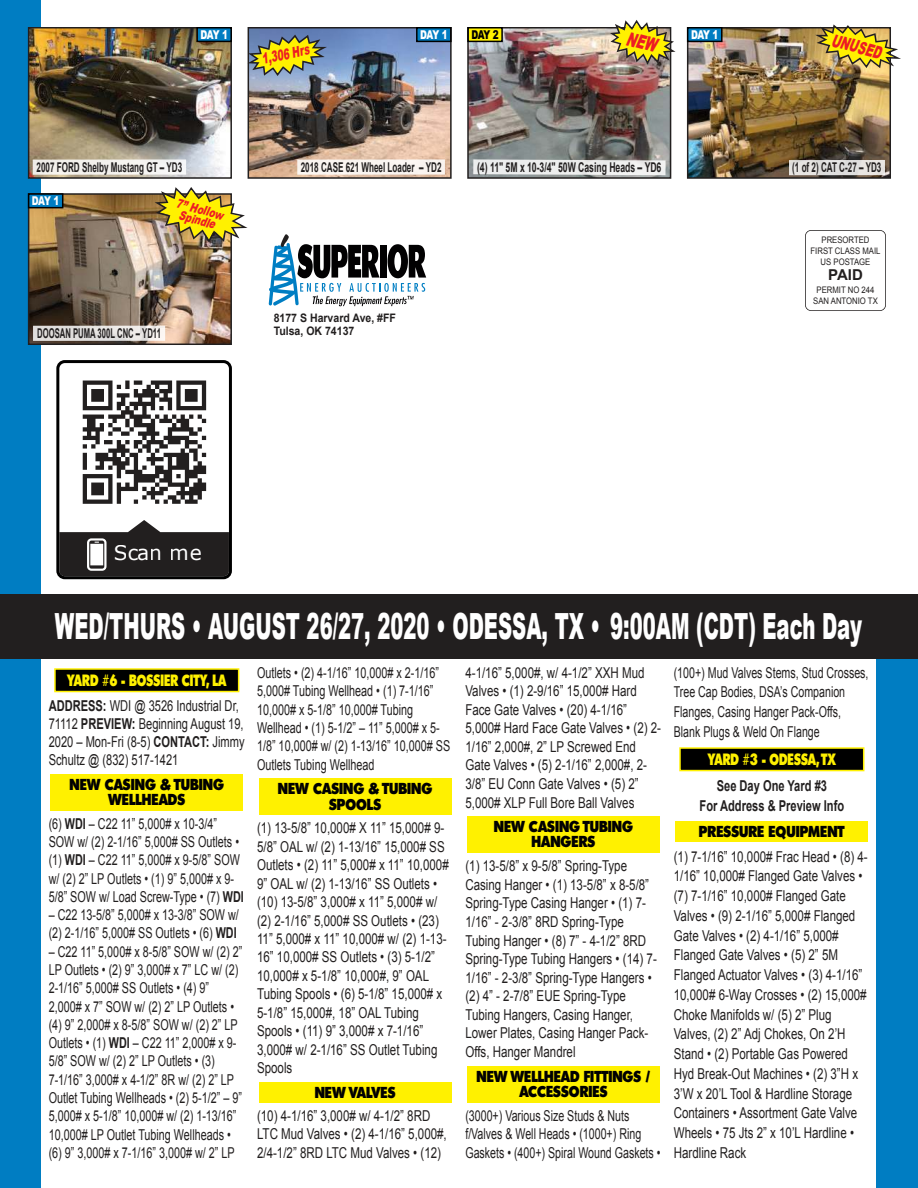
<style>
.page{position:relative;width:918px;height:1188px;background:#007dc2}
.page>*{position:absolute;margin:0;border:0;box-sizing:border-box;transform-origin:0 0}
.t1{font:900 36px "Arial";color:#fff;scale:.54 1}
.t2{font:20.25px "Verdana";color:#fff}
.t3{font:900 17.55px "Arial";color:#ed1c24;scale:.62 1}
.t4{font:15.6px "Admisi Display S Si";color:#fff100;scale:.8 1}
.t5{font:15.15px/15.1px "Admisi Display S Si";color:#000;text-align:center;scale:.92 1}
.t6{font:15px/18.6px "Arial";color:#221f1f;scale:.77 1}
.t7{font:15px/18.3px "Arial";color:#221f1f;scale:.72 1}
.t8{font:15px/19.8px "Arial";color:#221f1f;scale:.71 1}
.t9{font:15px/18.3px "Arial";color:#221f1f;scale:.74 1}
.t10{font:700 15px/19.8px "Arial";color:#221f1f;text-align:center;scale:.74 1}
.t11{font:700 15px "Arial";color:#221f1f}
.t12{font:900 14.85px "Arial";color:#ed1c24;scale:.62 1}
.t13{font:700 13.5px "Arial";color:#221f1f;scale:.6 1}
.t14{font:700 13.5px "Arial";color:#221f1f;scale:.64 1}
.t15{font:700 13.5px "Arial";color:#221f1f;scale:.57 1}
.t16{font:italic 900 12.6px/10.9px "Arial";color:#ed1c24;text-align:center;scale:.73 1}
.t17{font:900 12.15px "Arial";letter-spacing:-.09em;color:#fff;scale:.73 1}
.t18{font:900 12.15px "Arial";color:#000;scale:.73 1}
.t19{font:700 11.7px/13.4px "Arial";color:#221f1f;scale:.9 1}
.t20{font:9px/10.8px "Arial";color:#221f1f;text-align:center;scale:.86 1}
.s1{font-weight:700}
</style>
<div class="page">
<div style="left:41px;top:0;width:835px;height:1188px;background:#fff"></div>
<div style="left:850px;top:0;width:68px;height:615px;background:#fff"></div>
<img style="left:251px;top:30px;width:198px;height:146px">
<div style="left:248px;top:27px;width:204px;height:152px;border:2px solid #221f1f"></div>
<img style="left:31px;top:30px;width:198px;height:146px">
<div style="left:28px;top:27px;width:204px;height:152px;border:2px solid #221f1f"></div>
<img style="left:31px;top:196px;width:198px;height:146px">
<div style="left:28px;top:193px;width:204px;height:152px;border:2px solid #221f1f"></div>
<img style="left:470px;top:30px;width:198px;height:146px">
<div style="left:467px;top:27px;width:204px;height:152px;border:2px solid #221f1f"></div>
<img style="left:690px;top:30px;width:198px;height:146px">
<div style="left:687px;top:27px;width:204px;height:152px;border:2px solid #221f1f"></div>
<div style="left:805px;top:230px;width:81px;height:81px;border:2px solid #221f1f;border-radius:6px"></div>
<svg style="left:269px;top:234px;width:157px;height:72px"></svg>
<div style="left:297px;top:159px;width:148px;height:16px;background:#faf4f0"></div>
<div style="left:33px;top:159px;width:153px;height:16px;background:#f4f2ee"></div>
<div style="left:33px;top:326px;width:132px;height:15px;background:#fff;opacity:.85"></div>
<svg style="left:473px;top:159px;width:193px;height:16px"></svg>
<div style="left:789px;top:160px;width:96px;height:15px;background:#e3e1e0"></div>
<div style="left:0;top:594px;width:918px;height:64px;background:#221f1f"></div>
<svg style="left:56px;top:360px;width:176px;height:219px"></svg>
<img style="left:155px;top:187px;width:93px;height:56px">
<svg style="left:248px;top:35px;width:79px;height:41px;background:#a2a85b"></svg>
<div style="left:467px;top:1066px;width:193px;height:36px;background:#fff100"></div>
<div style="left:681px;top:749px;width:182px;height:21px;background:#000"></div>
<div style="left:679px;top:747px;width:185px;height:24px;border:2px solid #fff100"></div>
<div style="left:676px;top:821px;width:192px;height:21px;background:#fff100"></div>
<div style="left:259px;top:779px;width:192px;height:36px;background:#fff100"></div>
<div style="left:259px;top:1082px;width:192px;height:21px;background:#fff100"></div>
<div style="left:467px;top:817px;width:193px;height:36px;background:#fff100"></div>
<div style="left:50px;top:774px;width:193px;height:36px;background:#fff100"></div>
<div style="left:56px;top:670px;width:182px;height:21px;background:#000"></div>
<div style="left:54px;top:668px;width:185px;height:24px;border:2px solid #fff100"></div>
<div style="left:198px;top:29px;width:32px;height:12px;background:#007dc2"></div>
<div style="left:196px;top:27px;width:36px;height:15px;border:2px solid #000"></div>
<div style="left:418px;top:29px;width:32px;height:12px;background:#007dc2"></div>
<div style="left:416px;top:27px;width:36px;height:15px;border:2px solid #000"></div>
<div style="left:469px;top:29px;width:32px;height:12px;background:#fff100"></div>
<div style="left:467px;top:27px;width:36px;height:15px;border:2px solid #000"></div>
<div style="left:688px;top:29px;width:33px;height:12px;background:#007dc2"></div>
<div style="left:687px;top:27px;width:36px;height:15px;border:2px solid #000"></div>
<svg style="left:815px;top:24px;width:86px;height:44px"></svg>
<div style="left:29px;top:195px;width:33px;height:12px;background:#007dc2"></div>
<div style="left:28px;top:193px;width:35px;height:15px;border:2px solid #000"></div>
<svg style="left:610px;top:20px;width:66px;height:45px"></svg>
<p class="t17" style="left:200px;top:30px;width:39px">DAY 1</p>
<p class="t17" style="left:420px;top:30px;width:39px">DAY 1</p>
<p class="t18" style="left:471px;top:30px;width:39px">DAY 2</p>
<p class="t17" style="left:691px;top:30px;width:39px">DAY 1</p>
<p class="t3" style="left:834px;top:33px;width:84px;rotate:15deg">UNUSED</p>
<p class="t12" style="left:261px;top:54px;width:79px;rotate:-12deg">1,306 Hrs</p>
<p class="t13" style="left:37px;top:162px;width:244px">2007 FORD Shelby Mustang GT – YD3</p>
<p class="t13" style="left:301px;top:162px;width:236px">2018 CASE 621 Wheel Loader – YD2</p>
<p class="t17" style="left:32px;top:196px;width:39px">DAY 1</p>
<p class="t16" style="left:178px;top:199px;width:68px;rotate:15deg">7” Hollow<br>Spindle</p>
<p class="t15" style="left:37px;top:328px;width:219px">DOOSAN PUMA 300L CNC – YD11</p>
<p class="t19" style="left:274px;top:312px;width:137px">8177 S Harvard Ave, #FF<br>Tulsa, OK 74137</p>
<p class="t14" style="left:477px;top:162px;width:290px">(4) 11" 5M x 10-3/4" 50W Casing Heads – YD6</p>
<p class="t13" style="left:792px;top:162px;width:150px">(1 of 2) CAT C-27 – YD3</p>
<p class="t20" style="left:811px;top:235px;width:83px">PRESORTED<br>FIRST CLASS MAIL<br>US POSTAGE</p>
<p class="t11" style="left:828px;top:269px;width:36px">PAID</p>
<p class="t20" style="left:813px;top:285px;width:77px">PERMIT NO 244<br>SAN ANTONIO TX</p>
<h2 class="t2" style="left:113px;top:541px;width:90px">Scan me</h2>
<h1 class="t1" style="left:55px;top:613px;width:1497px">WED/THURS ï AUGUST 26/27, 2020 ï ODESSA, TX ï 9:00AM (CDT) Each Day</h1>
<p class="t4" style="left:67px;top:674px;width:200px">YARD #6 - BOSSIER CITY, LA</p>
<p class="t9" style="left:49px;top:697px;width:266px"><span class="s1">ADDRESS:</span> WDI @ 3526 Industrial Dr,<br>71112 <span class="s1">PREVIEW:</span> Beginning August 19,<br>2020 – Mon-Fri (8-5) <span class="s1">CONTACT:</span> Jimmy<br>Schultz @ (832) 517-1421</p>
<p class="t5" style="left:70px;top:778px;width:169px">NEW CASING &amp; TUBING<br>WELLHEADS</p>
<p class="t7" style="left:49px;top:815px;width:273px">(6) <span class="s1">WDI</span> – C22 11” 5,000# x 10-3/4” SOW w/ (2) 2-1/16” 5,000# SS Outlets ï (1) <span class="s1">WDI</span> – C22 11” 5,000# x 9-5/8” SOW w/ (2) 2” LP Outlets ï (1) 9” 5,000# x 9- 5/8” SOW w/ Load Screw-Type ï (7) <span class="s1">WDI</span></p>
<p class="t7" style="left:49px;top:907px;width:266px">– C22 13-5/8” 5,000# x 13-3/8” SOW w/ (2) 2-1/16” 5,000# SS Outlets ï (6) <span class="s1">WDI</span></p>
<p class="t7" style="left:49px;top:943px;width:270px">– C22 11” 5,000# x 8-5/8” SOW w/ (2) 2” LP Outlets ï (2) 9” 3,000# x 7” LC w/ (2)<br>2-1/16” 5,000# SS Outlets ï (4) 9” 2,000# x 7” SOW w/ (2) 2” LP Outlets ï (4) 9” 2,000# x 8-5/8” SOW w/ (2) 2” LP Outlets ï (1) <span class="s1">WDI</span> – C22 11” 2,000# x 9- 5/8” SOW w/ (2) 2” LP Outlets ï (3)<br>7-1/16” 3,000# x 4-1/2” 8R w/ (2) 2” LP Outlet Tubing Wellheads ï (2) 5-1/2” – 9” 5,000# x 5-1/8” 10,000# w/ (2) 1-13/16” 10,000# LP Outlet Tubing Wellheads ï (6) 9” 3,000# x 7-1/16” 3,000# w/ 2” LP</p>
<p class="t7" style="left:257px;top:664px;width:270px">Outlets ï (2) 4-1/16” 10,000# x 2-1/16” 5,000# Tubing Wellhead ï (1) 7-1/16” 10,000# x 5-1/8” 10,000# Tubing Wellhead ï (1) 5-1/2” – 11” 5,000# x 5- 1/8” 10,000# w/ (2) 1-13/16” 10,000# SS Outlets Tubing Wellhead</p>
<p class="t5" style="left:278px;top:782px;width:169px">NEW CASING &amp; TUBING<br>SPOOLS</p>
<p class="t6" style="left:257px;top:820px;width:250px">(1) 13-5/8” 10,000# X 11” 15,000# 9-<br>5/8” OAL w/ (2) 1-13/16” 15,000# SS<br>Outlets ï (2) 11” 5,000# x 11” 10,000#<br>9” OAL w/ (2) 1-13/16” SS Outlets ï (10) 13-5/8” 3,000# x 11” 5,000# w/ (2) 2-1/16” 5,000# SS Outlets ï (23)<br>11” 5,000# x 11” 10,000# w/ (2) 1-13-<br>16” 10,000# SS Outlets ï (3) 5-1/2”<br>10,000# x 5-1/8” 10,000#, 9” OAL<br>Tubing Spools ï (6) 5-1/8” 15,000# x<br>5-1/8” 15,000#, 18” OAL Tubing<br>Spools ï (11) 9” 3,000# x 7-1/16”<br>3,000# w/ 2-1/16” SS Outlet Tubing<br>Spools</p>
<p class="t6" style="left:257px;top:1107px;width:248px">(10) 4-1/16” 3,000# w/ 4-1/2” 8RD<br>LTC Mud Valves ï (2) 4-1/16” 5,000#,<br>2/4-1/2” 8RD LTC Mud Valves ï (12)</p>
<p class="t5" style="left:315px;top:1085px;width:89px">NEW VALVES</p>
<p class="t6" style="left:465px;top:664px;width:256px">4-1/16” 5,000#, w/ 4-1/2” XXH Mud<br>Valves ï (1) 2-9/16” 15,000# Hard<br>Face Gate Valves ï (20) 4-1/16”<br>5,000# Hard Face Gate Valves ï (2) 2-<br>1/16” 2,000#, 2” LP Screwed End<br>Gate Valves ï (5) 2-1/16” 2,000#, 2-<br>3/8” EU Conn Gate Valves ï (5) 2”<br>5,000# XLP Full Bore Ball Valves</p>
<p class="t5" style="left:494px;top:820px;width:153px">NEW CASING TUBING<br>HANGERS</p>
<p class="t6" style="left:465px;top:858px;width:250px">(1) 13-5/8” x 9-5/8” Spring-Type<br>Casing Hanger ï (1) 13-5/8” x 8-5/8”<br>Spring-Type Casing Hanger ï (1) 7-<br>1/16” - 2-3/8” 8RD Spring-Type<br>Tubing Hanger ï (8) 7” - 4-1/2” 8RD<br>Spring-Type Tubing Hangers ï (14) 7-<br>1/16” - 2-3/8” Spring-Type Hangers ï (2) 4” - 2-7/8” EUE Spring-Type<br>Tubing Hangers, Casing Hanger,<br>Lower Plates, Casing Hanger Pack-<br>Offs, Hanger Mandrel</p>
<p class="t5" style="left:477px;top:1069px;width:190px">NEW WELLHEAD FITTINGS /<br>ACCESSORIES</p>
<p class="t8" style="left:465px;top:1107px;width:276px;line-height:18.6px">(3000+) Various Size Studs &amp; Nuts f/Valves &amp; Well Heads ï (1000+) Ring<br>Gaskets ï (400+) Spiral Wound Gaskets ï</p>
<p class="t8" style="left:674px;top:664px;width:276px">(100+) Mud Valves Stems, Stud Crosses, Tree Cap Bodies, DSA’s Companion Flanges, Casing Hanger Pack-Offs, Blank Plugs &amp; Weld On Flange</p>
<p class="t4" style="left:708px;top:753px;width:162px">YARD #3 - ODESSA, TX</p>
<p class="t10" style="left:700px;top:777px;width:197px">See Day One Yard #3<br>For Address &amp; Preview Info</p>
<p class="t6" style="left:674px;top:847px;width:254px;line-height:19.8px">(1) 7-1/16” 10,000# Frac Head ï (8) 4-<br>1/16” 10,000# Flanged Gate Valves ï (7) 7-1/16” 10,000# Flanged Gate<br>Valves ï (9) 2-1/16” 5,000# Flanged<br>Gate Valves ï (2) 4-1/16” 5,000#<br>Flanged Gate Valves ï (5) 2” 5M<br>Flanged Actuator Valves ï (3) 4-1/16”<br>10,000# 6-Way Crosses ï (2) 15,000#<br>Choke Manifolds w/ (5) 2” Plug<br>Valves, (2) 2” Adj Chokes, On 2’H<br>Stand ï (2) Portable Gas Powered<br>Hyd Break-Out Machines ï (2) 3”H x<br>3’W x 20’L Tool &amp; Hardline Storage<br>Containers ï Assortment Gate Valve<br>Wheels ï 75 Jts 2” x 10’L Hardline ï<br>Hardline Rack</p>
<p class="t5" style="left:699px;top:825px;width:160px">PRESSURE EQUIPMENT</p>
</div>
